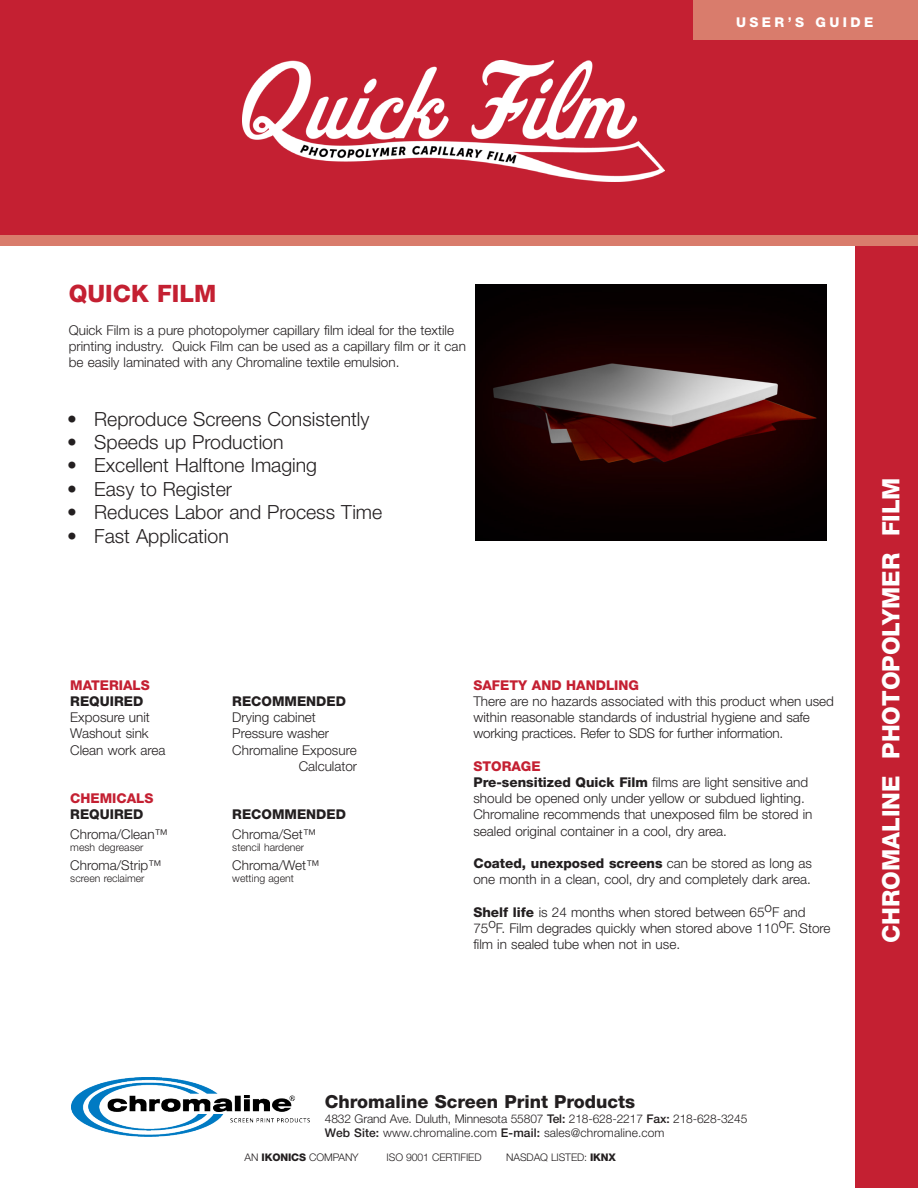
<style>
.page{position:relative;width:918px;height:1188px;background:#fff}
.page>*{position:absolute;margin:0;border:0;box-sizing:border-box;transform-origin:0 0}
.t1{font:800 24px "Helvetica Neue LT Std";color:#fff}
.t2{font:800 24px "Helvetica Neue LT Std";color:#c42032}
.t3{font:300 19.5px "Helvetica Neue LT Std";color:#231f20}
.t4{font:800 18px "Helvetica Neue LT Std";color:#231f20}
.t5{font:300 13.5px/16.2px "Helvetica Neue LT Std";color:#231f20}
.t6{font:800 13.5px "Helvetica Neue LT Std";color:#c42032}
.t7{font:800 13.5px "Helvetica Neue LT Std";color:#231f20}
.t8{font:800 13.5px "Helvetica Neue LT Std";letter-spacing:.25em;color:#fff}
.t9{font:300 12px "Helvetica Neue LT Std";letter-spacing:-.01em;color:#231f20}
.t10{font:300 12px "Helvetica Neue LT Std";letter-spacing:.01em;color:#231f20}
.t11{font:300 10.5px "Helvetica Neue LT Std";color:#231f20}
.s1{font-weight:800}
.s2{font-weight:500}
</style>
<div class="page">
<div style="left:0;top:0;width:918px;height:236px;background:#c42032"></div>
<div style="left:856px;top:3px;width:62px;height:1185px;background:#c42032"></div>
<div style="left:693px;top:0;width:225px;height:39px;background:#d97c6c"></div>
<img style="left:476px;top:284px;width:351px;height:257px">
<img style="left:243px;top:60px;width:422px;height:121px">
<img style="left:72px;top:1077px;width:238px;height:60px">
<div style="left:0;top:235px;width:918px;height:11px;background:#d97c6c"></div>
<p class="t8" style="left:736px;top:15px;width:139px">USER’S GUIDE</p>
<p class="t2" style="left:69px;top:279px;width:149px">QUICK FILM</p>
<p class="t5" style="left:69px;top:321px;width:399px">Quick Film is a pure photopolymer capillary film ideal for the textile printing industry. Quick Film can be used as a capillary film or it can be easily laminated with any Chromaline textile emulsion.</p>
<p class="t3" style="left:67px;top:407px;width:304px">• Reproduce Screens Consistently</p>
<p class="t3" style="left:67px;top:430px;width:218px">• Speeds up Production</p>
<p class="t3" style="left:67px;top:454px;width:251px">• Excellent Halftone Imaging</p>
<p class="t3" style="left:67px;top:477px;width:166px">• Easy to Register</p>
<p class="t3" style="left:67px;top:500px;width:317px">• Reduces Labor and Process Time</p>
<p class="t3" style="left:67px;top:524px;width:163px">• Fast Application</p>
<p class="t6" style="left:70px;top:677px;width:81px">MATERIALS</p>
<p class="t7" style="left:70px;top:693px;width:74px">REQUIRED</p>
<p class="t7" style="left:232px;top:693px;width:115px">RECOMMENDED</p>
<p class="t5" style="left:70px;top:709px;width:81px">Exposure unit</p>
<p class="t5" style="left:232px;top:709px;width:85px">Drying cabinet</p>
<p class="t5" style="left:70px;top:725px;width:80px">Washout sink</p>
<p class="t5" style="left:232px;top:725px;width:98px">Pressure washer</p>
<p class="t5" style="left:70px;top:741px;width:97px">Clean work area</p>
<p class="t5" style="left:232px;top:741px;width:126px">Chromaline Exposure</p>
<p class="t5" style="left:299px;top:758px;width:60px">Calculator</p>
<p class="t6" style="left:70px;top:790px;width:85px">CHEMICALS</p>
<p class="t7" style="left:70px;top:807px;width:74px">REQUIRED</p>
<p class="t7" style="left:232px;top:807px;width:115px">RECOMMENDED</p>
<p class="t5" style="left:70px;top:826px;width:99px">Chroma/Clean™</p>
<p class="t5" style="left:232px;top:826px;width:85px">Chroma/Set™</p>
<p class="t11" style="left:70px;top:841px;width:75px">mesh degreaser</p>
<p class="t11" style="left:232px;top:841px;width:73px">stencil hardener</p>
<p class="t5" style="left:70px;top:857px;width:93px">Chroma/Strip™</p>
<p class="t5" style="left:232px;top:857px;width:89px">Chroma/Wet™</p>
<p class="t11" style="left:70px;top:872px;width:76px">screen reclaimer</p>
<p class="t11" style="left:232px;top:872px;width:63px">wetting agent</p>
<p class="t6" style="left:473px;top:677px;width:167px">SAFETY AND HANDLING</p>
<p class="t5" style="left:473px;top:693px;width:362px">There are no hazards associated with this product when used within reasonable standards of industrial hygiene and safe working practices. Refer to SDS for further information.</p>
<p class="t6" style="left:473px;top:758px;width:69px">STORAGE</p>
<p class="t5" style="left:473px;top:774px;width:340px"><span class="s1">Pre-sensitized Quick Film</span> films are light sensitive and should be opened only under yellow or subdued lighting.<br>Chromaline recommends that unexposed film be stored in sealed original container in a cool, dry area.</p>
<p class="t5" style="left:473px;top:855px;width:340px"><span class="s1">Coated, unexposed screens</span> can be stored as long as one month in a clean, cool, dry and completely dark area.</p>
<p class="t5" style="left:473px;top:903px;width:359px"><span class="s1">Shelf life</span> is 24 months when stored between 65oF and<br>75oF. Film degrades quickly when stored above 110oF. Store film in sealed tube when not in use.</p>
<p class="t1" style="left:877px;top:943px;width:467px;rotate:-90deg">CHROMALINE PHOTOPOLYMER FILM</p>
<p class="t4" style="left:325px;top:1091px;width:312px">Chromaline Screen Print Products</p>
<p class="t9" style="left:325px;top:1111px;width:424px">4832 Grand Ave. Duluth, Minnesota 55807 <span class="s2">Tel:</span> 218-628-2217 <span class="s2">Fax:</span> 218-628-3245</p>
<p class="t10" style="left:325px;top:1125px;width:341px"><span class="s2">Web Site:</span> www.chromaline.com <span class="s2">E-mail:</span> sales@chromaline.com</p>
<p class="t11" style="left:245px;top:1151px;width:116px">AN <span class="s1">IKONICS</span> COMPANY</p>
<p class="t11" style="left:387px;top:1151px;width:96px">ISO 9001 CERTIFIED</p>
<p class="t11" style="left:506px;top:1151px;width:111px">NASDAQ LISTED: <span class="s1">IKNX</span></p>
</div>
